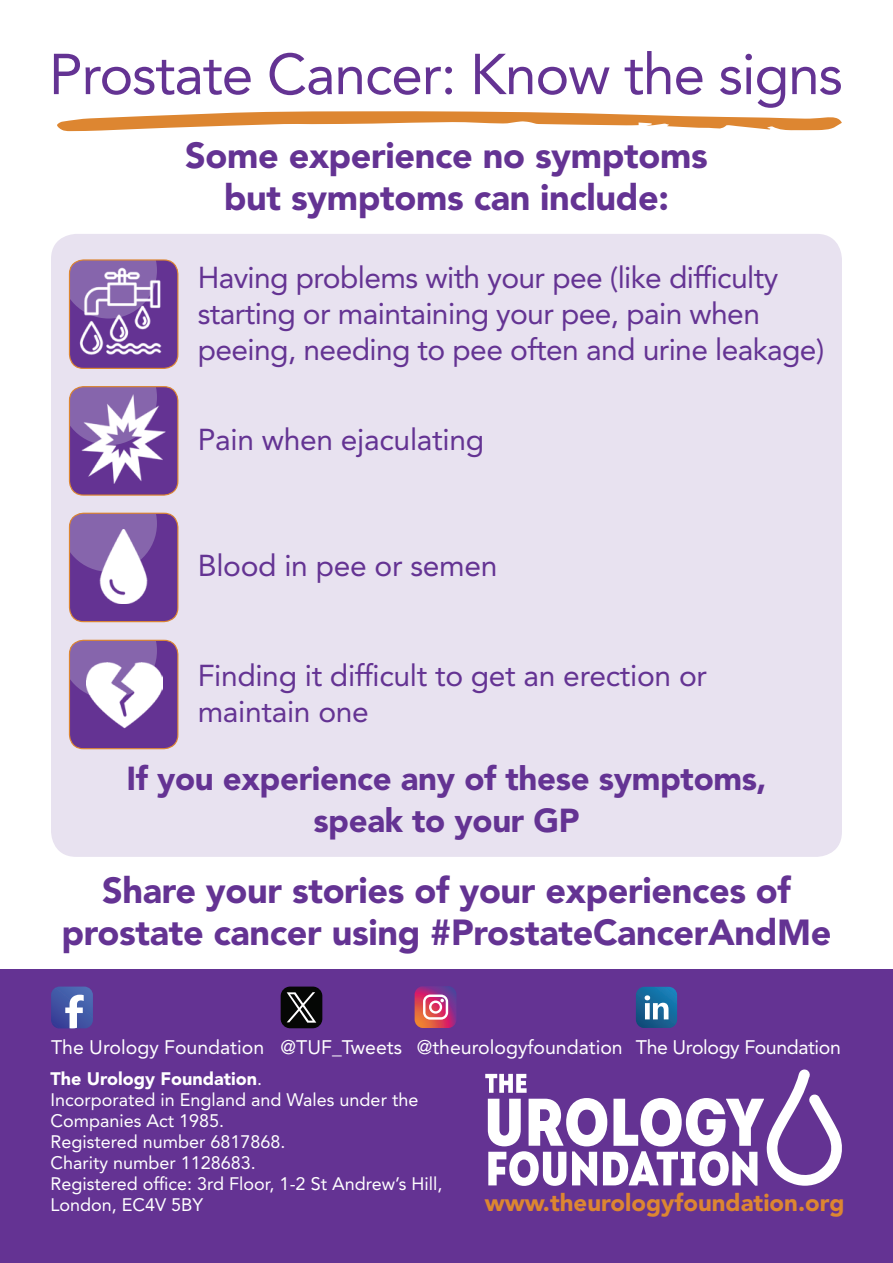
<style>
.page{position:relative;width:893px;height:1263px;background:#fff}
.page>*{position:absolute;margin:0;border:0;box-sizing:border-box;transform-origin:0 0}
.t1{font:57px "Avenir LT Std";letter-spacing:-.02em;color:#643393}
.t2{font:900 36px/42px "Avenir LT Std";letter-spacing:-.01em;color:#643393;text-align:center}
.t3{font:900 33px "Avenir LT Std";letter-spacing:-.01em;color:#643393}
.t4{font:30px/36px "Avenir LT Std";letter-spacing:-.02em;color:#643393}
.t5{font:900 24px "Avenir LT Std";color:#dd8631}
.t6{font:19.5px "Avenir LT Std";color:#fff}
.t7{font:19.5px "Avenir LT Std";letter-spacing:-.02em;color:#fff}
.t8{font:18px/21px "Avenir LT Std";color:#fff}
.t9{font:900 18px "Avenir LT Std";color:#fff}
.s1{font-weight:400}
</style>
<div class="page">
<div style="left:0;top:969px;width:893px;height:294px;background:#643393"></div>
<div style="left:51px;top:234px;width:791px;height:623px;background:#e8e2f0;border-radius:25px"></div>
<svg style="left:57px;top:111px;width:785px;height:20px"></svg>
<div style="left:69px;top:260px;width:109px;height:108px;background:#643393;border-radius:14px"></div>
<svg style="left:69px;top:261px;width:88px;height:43px"></svg>
<div style="left:69px;top:259px;width:109px;height:110px;border:1px solid #dd8631;border-radius:14px"></div>
<div style="left:69px;top:513px;width:109px;height:109px;background:#643393;border-radius:14px"></div>
<svg style="left:69px;top:513px;width:88px;height:53px;background:#8665ab"></svg>
<div style="left:69px;top:513px;width:109px;height:109px;border:1px solid #dd8631;border-radius:14px"></div>
<div style="left:69px;top:640px;width:109px;height:109px;background:#643393;border-radius:14px"></div>
<svg style="left:69px;top:640px;width:88px;height:53px;background:#8665ab"></svg>
<div style="left:69px;top:640px;width:109px;height:109px;border:1px solid #dd8631;border-radius:14px"></div>
<div style="left:69px;top:387px;width:109px;height:108px;background:#643393;border-radius:14px"></div>
<svg style="left:69px;top:387px;width:88px;height:48px"></svg>
<div style="left:69px;top:386px;width:109px;height:110px;border:1px solid #dd8631;border-radius:14px"></div>
<svg style="left:485px;top:1069px;width:357px;height:117px"></svg>
<img style="left:75px;top:267px;width:87px;height:88px">
<img style="left:79px;top:395px;width:87px;height:88px">
<img style="left:86px;top:529px;width:71px;height:75px">
<img style="left:86px;top:657px;width:76px;height:72px">
<svg style="left:51px;top:986px;width:42px;height:42px;background:#6674b5"></svg>
<svg style="left:415px;top:986px;width:41px;height:42px;background:#c25d82"></svg>
<svg style="left:636px;top:987px;width:41px;height:41px;background:#3d7eaa"></svg>
<div style="left:281px;top:986px;width:41px;height:42px;background:#050705;border-radius:10px"></div>
<svg style="left:287px;top:992px;width:29px;height:31px"></svg>
<p class="t1" style="left:49px;top:41px;width:795px">Prostate Cancer: Know the signs</p>
<p class="t2" style="left:185px;top:134px;width:524px">Some experience no symptoms</p>
<p class="t2" style="left:224px;top:176px;width:447px">but symptoms can include:</p>
<p class="t4" style="left:198px;top:260px;width:628px">Having problems with your pee (like difficulty starting or maintaining your pee, pain when peeing, needing to pee often and urine leakage)</p>
<p class="t4" style="left:198px;top:422px;width:288px">Pain when ejaculating</p>
<p class="t4" style="left:198px;top:547px;width:301px">Blood in pee or semen</p>
<p class="t4" style="left:198px;top:658px;width:511px">Finding it difficult to get an erection or maintain one</p>
<p class="t3" style="left:126px;top:759px;width:642px">If you experience any of these symptoms,</p>
<p class="t3" style="left:313px;top:801px;width:268px">speak to your GP</p>
<p class="t2" style="left:62px;top:869px;width:771px">Share your stories of your experiences of prostate cancer using #ProstateCancerAndMe</p>
<p class="t6" style="left:51px;top:1036px;width:215px">The Urology Foundation</p>
<p class="t6" style="left:281px;top:1036px;width:123px">@TUF_Tweets</p>
<p class="t6" style="left:417px;top:1036px;width:208px">@theurologyfoundation</p>
<p class="t7" style="left:636px;top:1036px;width:207px">The Urology Foundation</p>
<p class="t9" style="left:50px;top:1068px;width:213px">The Urology Foundation<span class="s1">.</span></p>
<p class="t8" style="left:50px;top:1090px;width:369px">Incorporated in England and Wales under the<br>Companies Act 1985.</p>
<p class="t8" style="left:50px;top:1132px;width:237px">Registered number 6817868.</p>
<p class="t8" style="left:50px;top:1153px;width:207px">Charity number 1128683.</p>
<p class="t8" style="left:50px;top:1174px;width:393px">Registered office: 3rd Floor, 1-2 St Andrew’s Hill,<br>London, EC4V 5BY</p>
<p class="t5" style="left:485px;top:1188px;width:361px">www.theurologyfoundation.org</p>
</div>
